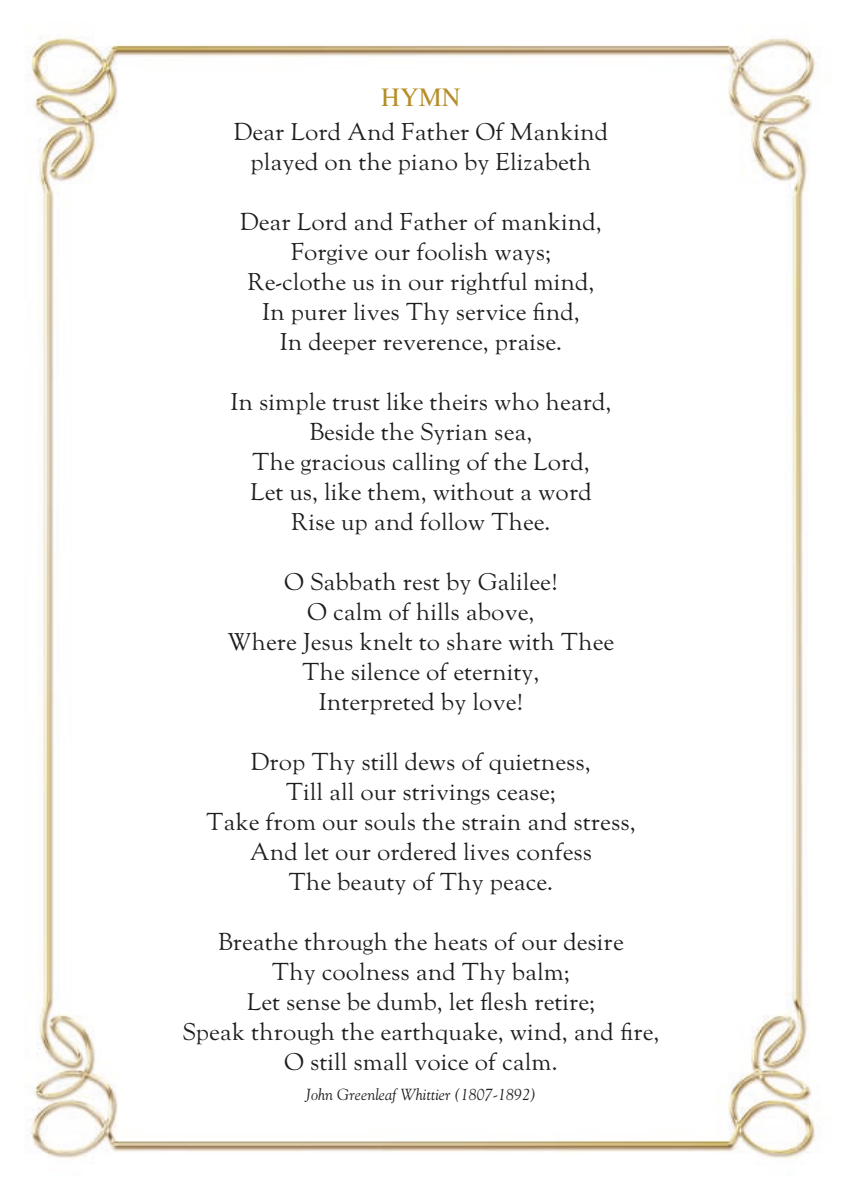
<style>
.page{position:relative;width:842px;height:1191px;background:#fff}
.page>*{position:absolute;margin:0;border:0;box-sizing:border-box;transform-origin:0 0}
.t1{font:26px "Times";color:#b58e28}
.t2{font:24px/30px "LTC Goudy Oldstyle Pro";color:#1d1d1b;text-align:center}
.t3{font:italic 16px "Goudy";color:#1d1d1b}
</style>
<div class="page">
<img style="left:25px;top:28px;width:791px;height:1131px">
<p class="t1" style="left:381px;top:73px;width:81px">HYMN</p>
<p class="t2" style="left:234px;top:117px;width:376px">Dear Lord And Father Of Mankind played on the piano by Elizabeth</p>
<p class="t2" style="left:240px;top:207px;width:363px">Dear Lord and Father of mankind,<br>Forgive our foolish ways;<br>Re-clothe us in our rightful mind,<br>In purer lives Thy service find,<br>In deeper reverence, praise.</p>
<p class="t2" style="left:230px;top:387px;width:382px">In simple trust like theirs who heard,<br>Beside the Syrian sea,<br>The gracious calling of the Lord,<br>Let us, like them, without a word<br>Rise up and follow Thee.</p>
<p class="t2" style="left:227px;top:567px;width:388px">O Sabbath rest by Galilee!<br>O calm of hills above,<br>Where Jesus knelt to share with Thee<br>The silence of eternity,<br>Interpreted by love!</p>
<p class="t2" style="left:206px;top:747px;width:431px">Drop Thy still dews of quietness,<br>Till all our strivings cease;<br>Take from our souls the strain and stress,<br>And let our ordered lives confess<br>The beauty of Thy peace.</p>
<p class="t2" style="left:182px;top:927px;width:478px">Breathe through the heats of our desire<br>Thy coolness and Thy balm;<br>Let sense be dumb, let flesh retire;<br>Speak through the earthquake, wind, and fire, O still small voice of calm.</p>
<p class="t3" style="left:306px;top:1085px;width:232px">John Greenleaf Whittier (1807-1892)</p>
</div>
